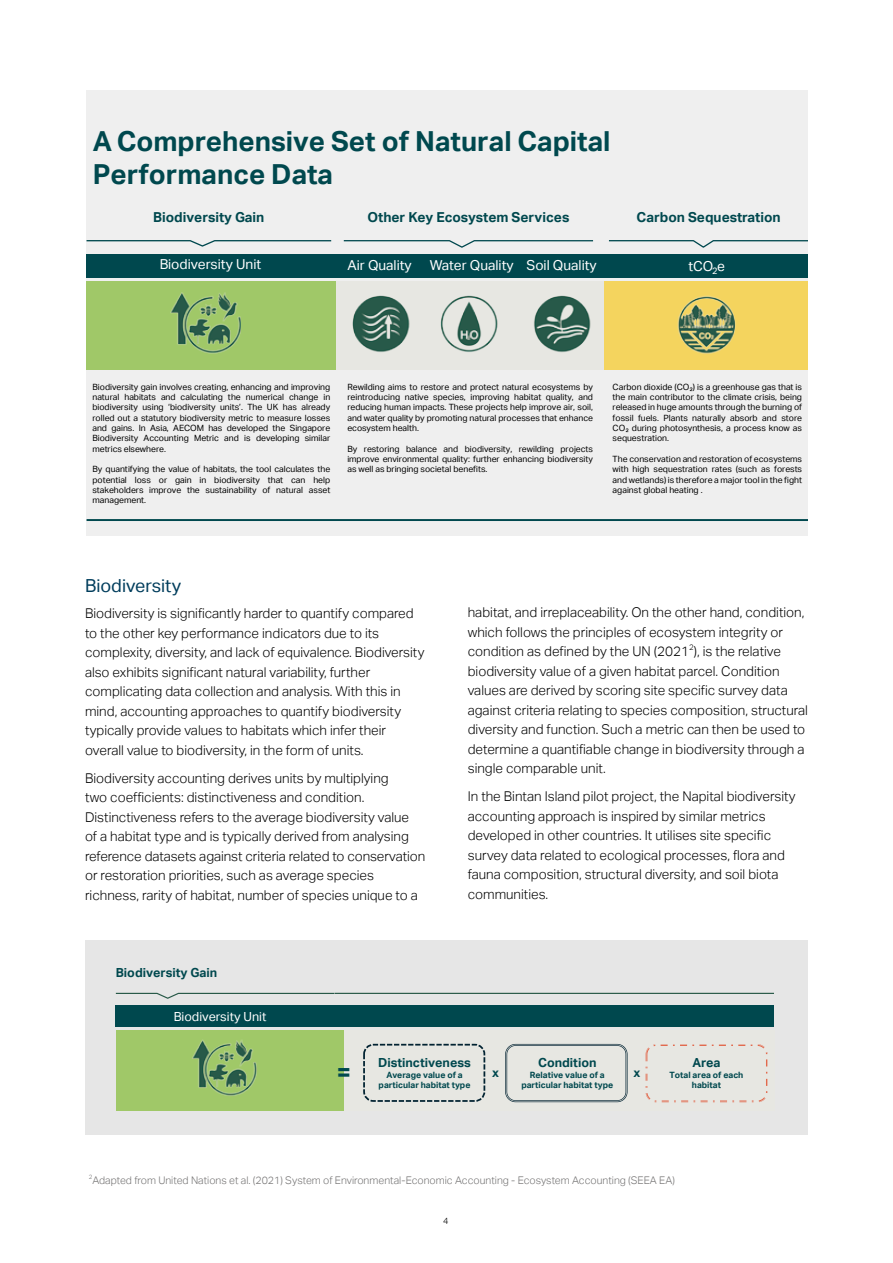
<style>
.page{position:relative;width:893px;height:1263px;background:#fff}
.page>*{position:absolute;margin:0;border:0;box-sizing:border-box;transform-origin:0 0}
.t1{font:700 27.6px/33px "AECOM Sans";color:#00484e}
.t2{font:700 25.2px "AECOM Sans";color:#00484e}
.t3{font:18px "AECOM Sans";color:#003d5c}
.t4{font:700 13.8px "AECOM Sans";color:#00484e}
.t5{font:13.8px "AECOM Sans";color:#fff}
.t6{font:300 13.5px/19.5px "AECOM Sans";color:#000}
.t7{font:700 12.6px "AECOM Sans";color:#00484e}
.t8{font:12.6px "AECOM Sans";color:#fff}
.t9{font:300 10.5px "AECOM Sans";color:#727171}
.t10{font:300 9px "AECOM Sans";color:#000}
.t11{font:700 8.7px/10.4px "AECOM Sans";color:#00484e;text-align:center}
.t12{font:8.55px/10.4px "AECOM Sans";color:#000;text-align:justify}
.t13{font:300 7.8px "AECOM Sans";color:#000}
.t14{font:300 6.15px "AECOM Sans";color:#727171}
</style>
<div class="page">
<div style="left:86px;top:90px;width:722px;height:445px;background:#efefef"></div>
<hr style="left:87px;top:519px;width:721px;height:2px;background:#00484e">
<div style="left:323px;top:281px;width:306px;height:89px;background:#e7e7e2"></div>
<div style="left:605px;top:281px;width:203px;height:89px;background:#f4d45e"></div>
<div style="left:86px;top:281px;width:250px;height:89px;background:#a0c868"></div>
<div style="left:86px;top:254px;width:722px;height:24px;background:#00484e"></div>
<svg style="left:86px;top:240px;width:246px;height:7px"></svg>
<svg style="left:343px;top:240px;width:251px;height:8px"></svg>
<svg style="left:608px;top:240px;width:200px;height:8px"></svg>
<img style="left:677px;top:295px;width:59px;height:59px">
<img style="left:352px;top:295px;width:58px;height:57px">
<img style="left:440px;top:295px;width:57px;height:57px">
<img style="left:534px;top:295px;width:57px;height:58px">
<img style="left:170px;top:292px;width:71px;height:62px">
<div style="left:85px;top:940px;width:723px;height:195px;background:#e6e6e6"></div>
<div style="left:332px;top:1030px;width:442px;height:81px;background:#e7e7e2"></div>
<div style="left:116px;top:1030px;width:228px;height:81px;background:#a0c868"></div>
<div style="left:116px;top:1005px;width:658px;height:22px;background:#00484e"></div>
<svg style="left:115px;top:992px;width:221px;height:7px"></svg>
<img style="left:192px;top:1039px;width:65px;height:57px">
<div style="left:363px;top:1044px;width:122px;height:58px;border:2px dashed #022332;border-radius:9px"></div>
<svg style="left:646px;top:1044px;width:122px;height:58px"></svg>
<svg style="left:505px;top:1044px;width:122px;height:58px"></svg>
<hr style="left:335px;top:993px;width:439px;height:1px;background:#285948">
<h1 class="t1" style="left:93px;top:125px;width:519px">A Comprehensive Set of Natural Capital<br>Performance Data</h1>
<p class="t4" style="left:153px;top:210px;width:113px">Biodiversity Gain</p>
<p class="t4" style="left:367px;top:210px;width:203px">Other Key Ecosystem Services</p>
<p class="t4" style="left:637px;top:210px;width:146px">Carbon Sequestration</p>
<p class="t5" style="left:160px;top:257px;width:103px">Biodiversity Unit</p>
<p class="t5" style="left:348px;top:257px;width:66px">Air Quality</p>
<p class="t5" style="left:430px;top:257px;width:169px">Water Quality Soil Quality</p>
<p class="t5" style="left:688px;top:258px;width:38px">tCO<sub>2</sub>e</p>
<p class="t12" style="left:92px;top:381px;width:239px">Biodiversity gain involves creating, enhancing and improving natural habitats and calculating the numerical change in biodiversity using ‘biodiversity units’. The UK has already rolled out a statutory biodiversity metric to measure losses and gains. In Asia, AECOM has developed the Singapore Biodiversity Accounting Metric and is developing similar metrics elsewhere.</p>
<p class="t12" style="left:92px;top:464px;width:239px">By quantifying the value of habitats, the tool calculates the potential loss or gain in biodiversity that can help stakeholders improve the sustainability of natural asset management.</p>
<p class="t12" style="left:347px;top:381px;width:247px">Rewilding aims to restore and protect natural ecosystems by reintroducing native species, improving habitat quality, and reducing human impacts. These projects help improve air, soil, and water quality by promoting natural processes that enhance ecosystem health.</p>
<p class="t12" style="left:347px;top:443px;width:247px">By restoring balance and biodiversity, rewilding projects improve environmental quality: further enhancing biodiversity as well as bringing societal benefits.</p>
<p class="t12" style="left:613px;top:381px;width:191px">Carbon dioxide (CO2) is a greenhouse gas that is the main contributor to the climate crisis, being released in huge amounts through the burning of fossil fuels. Plants naturally absorb and store CO2 during photosynthesis, a process know as sequestration.</p>
<p class="t12" style="left:613px;top:454px;width:191px">The conservation and restoration of ecosystems with high sequestration rates (such as forests and wetlands) is therefore a major tool in the fight against global heating .</p>
<h3 class="t3" style="left:85px;top:575px;width:98px">Biodiversity</h3>
<p class="t6" style="left:85px;top:604px;width:341px">Biodiversity is significantly harder to quantify compared to the other key performance indicators due to its complexity, diversity, and lack of equivalence. Biodiversity also exhibits significant natural variability, further complicating data collection and analysis. With this in mind, accounting approaches to quantify biodiversity typically provide values to habitats which infer their overall value to biodiversity, in the form of units.</p>
<p class="t6" style="left:85px;top:768px;width:342px">Biodiversity accounting derives units by multiplying<br>two coefficients: distinctiveness and condition.<br>Distinctiveness refers to the average biodiversity value<br>of a habitat type and is typically derived from analysing reference datasets against criteria related to conservation or restoration priorities, such as average species richness, rarity of habitat, number of species unique to a</p>
<p class="t7" style="left:116px;top:965px;width:103px">Biodiversity Gain</p>
<p class="t8" style="left:174px;top:1009px;width:94px">Biodiversity Unit</p>
<p class="t6" style="left:468px;top:603px;width:338px">habitat, and irreplaceability. On the other hand, condition, which follows the principles of ecosystem integrity or condition as defined by the UN (2021 ), is the relative</p>
<p class="t13" style="left:689px;top:643px;width:6px">2</p>
<p class="t6" style="left:468px;top:661px;width:342px">biodiversity value of a given habitat parcel. Condition values are derived by scoring site specific survey data against criteria relating to species composition, structural diversity and function. Such a metric can then be used to determine a quantifiable change in biodiversity through a single comparable unit.</p>
<p class="t6" style="left:468px;top:787px;width:329px">In the Bintan Island pilot project, the Napital biodiversity accounting approach is inspired by similar metrics developed in other countries. It utilises site specific survey data related to ecological processes, flora and fauna composition, structural diversity, and soil biota communities.</p>
<p class="t7" style="left:378px;top:1055px;width:94px">Distinctiveness</p>
<p class="t7" style="left:538px;top:1055px;width:60px">Condition</p>
<h2 class="t2" style="left:336px;top:1057px;width:16px">=</h2>
<p class="t7" style="left:492px;top:1065px;width:8px">x</p>
<p class="t7" style="left:633px;top:1065px;width:8px">x</p>
<p class="t11" style="left:379px;top:1069px;width:93px">Average value of a particular habitat type</p>
<p class="t11" style="left:521px;top:1069px;width:93px">Relative value of a particular habitat type</p>
<p class="t7" style="left:692px;top:1055px;width:30px">Area</p>
<p class="t11" style="left:670px;top:1069px;width:75px">Total area of each habitat</p>
<p class="t14" style="left:89px;top:1173px;width:5px">2</p>
<p class="t9" style="left:92px;top:1174px;width:584px">Adapted from United Nations et al. (2021) System of Environmental-Economic Accounting - Ecosystem Accounting (SEEA EA)</p>
<p class="t10" style="left:443px;top:1215px;width:7px">4</p>
</div>
